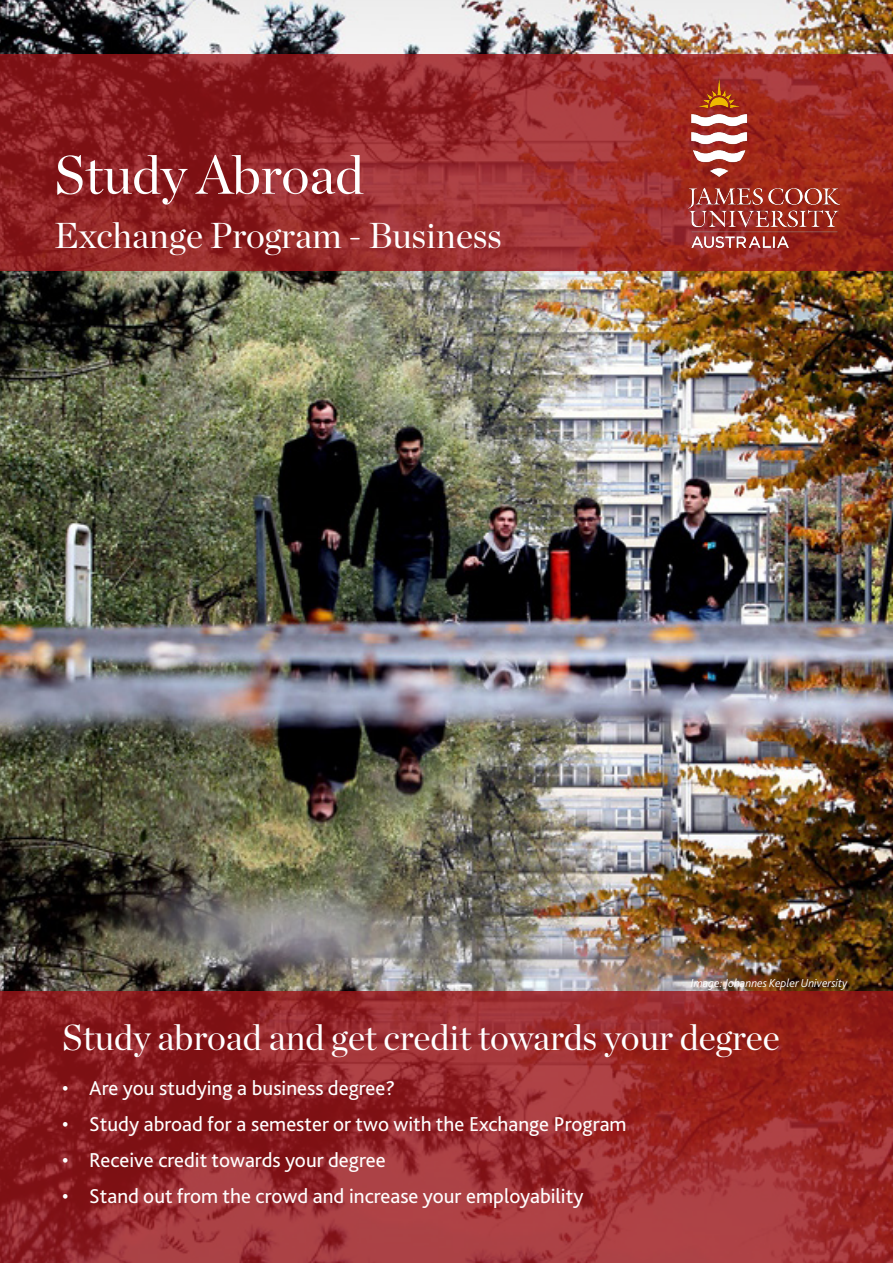
<style>
.page{position:relative;width:893px;height:1263px;background:#fff}
.page>*{position:absolute;margin:0;border:0;box-sizing:border-box;transform-origin:0 0}
.t1{font:54px "Chronicle Display";color:#fff}
.t2{font:36px "Chronicle Display";color:#fff}
.t3{font:21px "Bliss 2";color:#fff}
.t4{font:italic 300 12px "Bliss 2";color:#fff}
</style>
<div class="page">
<img style="left:0;top:0;width:893px;height:991px">
<svg style="left:0;top:991px;width:893px;height:272px;background:#98292c"></svg>
<svg style="left:0;top:54px;width:893px;height:217px;background:#962728"></svg>
<img style="left:689px;top:77px;width:150px;height:171px">
<p class="t1" style="left:54px;top:133px;width:311px">Study Abroad</p>
<p class="t2" style="left:54px;top:208px;width:449px">Exchange Program - Business</p>
<p class="t4" style="left:691px;top:975px;width:158px">Image: Johannes Kepler University</p>
<p class="t2" style="left:62px;top:1010px;width:719px">Study abroad and get credit towards your degree</p>
<p class="t3" style="left:62px;top:1075px;width:334px">• Are you studying a business degree?</p>
<p class="t3" style="left:62px;top:1111px;width:566px">• Study abroad for a semester or two with the Exchange Program</p>
<p class="t3" style="left:62px;top:1147px;width:325px">• Receive credit towards your degree</p>
<p class="t3" style="left:62px;top:1183px;width:523px">• Stand out from the crowd and increase your employability</p>
</div>
